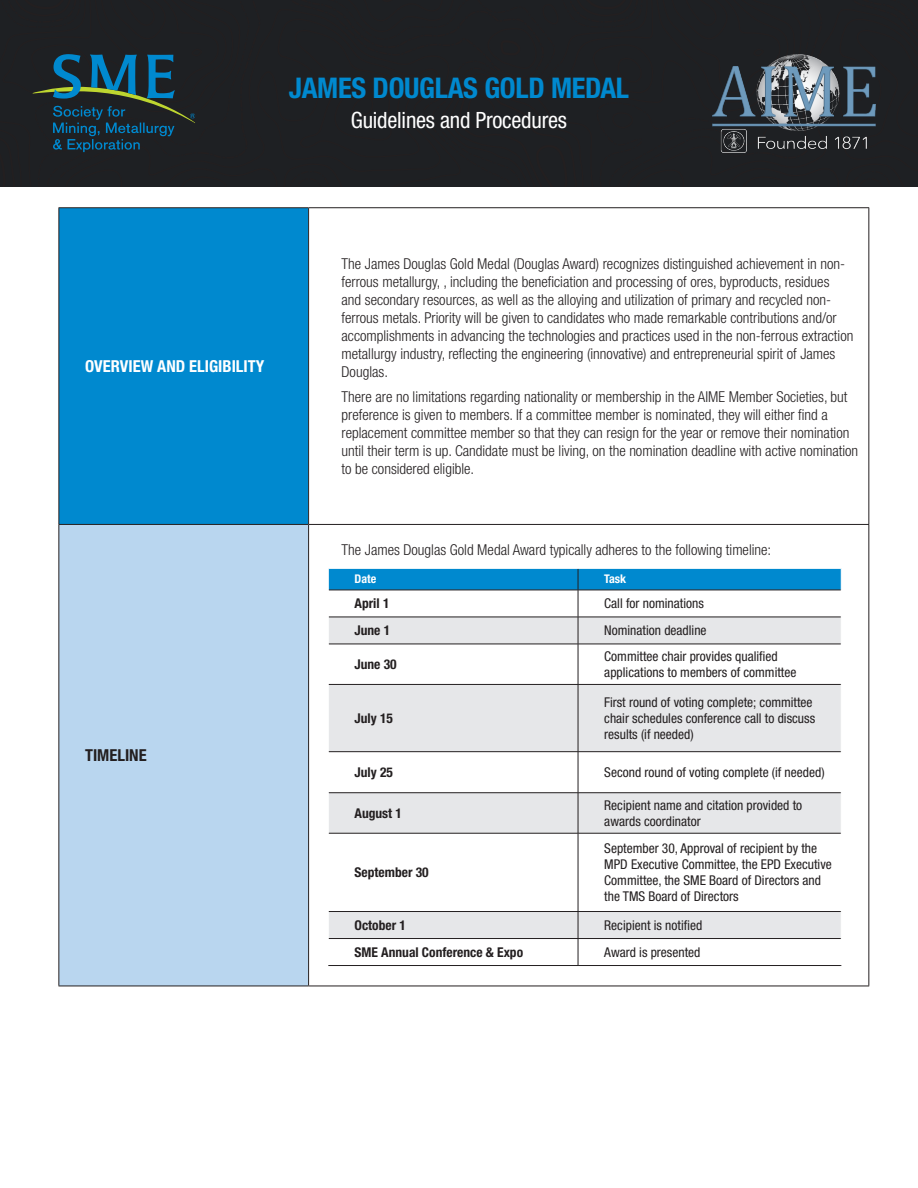
<style>
.page{position:relative;width:918px;height:1188px;background:#fff}
.page>*{position:absolute;margin:0;border:0;box-sizing:border-box;transform-origin:0 0}
.t1{font:700 condensed 28.5px "Helvetica Neue LT Std";letter-spacing:-.01em;color:#0089cf}
.Award_Headline_White{font:condensed 22.5px "Helvetica Neue LT Std";letter-spacing:-.01em;color:#fff}
.Table_Left_Topic_WHITE{font:700 condensed 16.5px "Helvetica Neue LT Std";color:#fff}
.Table_Left_Topic_BLACK{font:700 condensed 16.5px "Helvetica Neue LT Std";color:#231f20}
.Body{font:300 condensed 15px/18px "Helvetica Neue LT Std";color:#231f20}
.Timeline_Chart_Tasks{font:condensed 13.5px/16.2px "Helvetica Neue LT Std";color:#231f20}
.Timeline_Chart_Dates{font:700 condensed 13.5px "Helvetica Neue LT Std";color:#231f20}
.Timeline_Chart_White_Date{font:700 condensed 12px "Helvetica Neue LT Std";color:#fff}
</style>
<div class="page">
<div style="left:59px;top:208px;width:250px;height:316px;background:#0089cf"></div>
<div style="left:59px;top:524px;width:250px;height:462px;background:#b9d6ef"></div>
<hr style="left:308px;top:208px;width:1px;height:316px;background:#231f20">
<hr style="left:308px;top:525px;width:1px;height:461px;background:#231f20">
<hr style="left:58px;top:207px;width:251px;height:1px;background:#231f20">
<hr style="left:58px;top:208px;width:1px;height:316px;background:#231f20">
<hr style="left:309px;top:207px;width:560px;height:1px;background:#231f20">
<hr style="left:868px;top:208px;width:1px;height:316px;background:#231f20">
<hr style="left:58px;top:524px;width:251px;height:1px;background:#231f20">
<hr style="left:58px;top:525px;width:1px;height:461px;background:#231f20">
<hr style="left:309px;top:524px;width:560px;height:1px;background:#231f20">
<hr style="left:868px;top:525px;width:1px;height:461px;background:#231f20">
<hr style="left:58px;top:986px;width:251px;height:1px;background:#231f20">
<hr style="left:309px;top:986px;width:560px;height:1px;background:#231f20">
<svg style="left:329px;top:645px;width:512px;height:266px"></svg>
<hr style="left:328px;top:644px;width:250px;height:1px;background:#231f20">
<hr style="left:578px;top:644px;width:263px;height:1px;background:#231f20">
<hr style="left:578px;top:644px;width:1px;height:40px;background:#231f20">
<hr style="left:328px;top:684px;width:250px;height:1px;background:#231f20">
<hr style="left:578px;top:684px;width:263px;height:1px;background:#231f20">
<hr style="left:578px;top:685px;width:1px;height:66px;background:#231f20">
<hr style="left:328px;top:751px;width:250px;height:1px;background:#231f20">
<hr style="left:578px;top:751px;width:263px;height:1px;background:#231f20">
<hr style="left:578px;top:752px;width:1px;height:41px;background:#231f20">
<hr style="left:328px;top:792px;width:250px;height:1px;background:#231f20">
<hr style="left:578px;top:792px;width:263px;height:1px;background:#231f20">
<hr style="left:578px;top:793px;width:1px;height:40px;background:#231f20">
<hr style="left:328px;top:833px;width:250px;height:1px;background:#231f20">
<hr style="left:578px;top:833px;width:263px;height:1px;background:#231f20">
<hr style="left:578px;top:833px;width:1px;height:78px;background:#231f20">
<hr style="left:328px;top:911px;width:250px;height:1px;background:#231f20">
<hr style="left:578px;top:911px;width:263px;height:1px;background:#231f20">
<svg style="left:328px;top:568px;width:514px;height:76px"></svg>
<hr style="left:328px;top:644px;width:1px;height:40px;background:#fff">
<hr style="left:328px;top:684px;width:1px;height:68px;background:#fff">
<hr style="left:328px;top:752px;width:1px;height:41px;background:#fff">
<hr style="left:328px;top:833px;width:1px;height:79px;background:#fff">
<svg style="left:328px;top:912px;width:514px;height:54px"></svg>
<div style="left:268px;top:0;width:650px;height:187px;background:#1e2023"></div>
<div style="left:0;top:0;width:268px;height:187px;background:#1e2023"></div>
<svg style="left:32px;top:54px;width:163px;height:99px"></svg>
<img style="left:713px;top:54px;width:163px;height:99px">
<p class="t1" style="left:289px;top:71px;width:342px">JAMES DOUGLAS GOLD MEDAL</p>
<p class="Award_Headline_White" style="left:351px;top:108px;width:218px">Guidelines and Procedures</p>
<p class="Table_Left_Topic_WHITE" style="left:85px;top:356px;width:181px">OVERVIEW AND ELIGIBILITY</p>
<p class="Table_Left_Topic_BLACK" style="left:85px;top:745px;width:63px">TIMELINE</p>
<p class="Body" style="left:342px;top:255px;width:513px">The James Douglas Gold Medal (Douglas Award) recognizes distinguished achievement in non&shy;ferrous metallurgy, , including the beneficiation and processing of ores, byproducts, residues<br>and secondary resources, as well as the alloying and utilization of primary and recycled non&shy;ferrous metals. Priority will be given to candidates who made remarkable contributions and/or accomplishments in advancing the technologies and practices used in the non-ferrous extraction metallurgy industry, reflecting the engineering (innovative) and entrepreneurial spirit of James Douglas.</p>
<p class="Body" style="left:342px;top:387px;width:518px">There are no limitations regarding nationality or membership in the AIME Member Societies, but preference is given to members. If a committee member is nominated, they will either find a replacement committee member so that they can resign for the year or remove their nomination until their term is up. Candidate must be living, on the nomination deadline with active nomination to be considered eligible.</p>
<p class="Body" style="left:342px;top:541px;width:431px">The James Douglas Gold Medal Award typically adheres to the following timeline:</p>
<p class="Timeline_Chart_White_Date" style="left:355px;top:571px;width:23px">Date</p>
<p class="Timeline_Chart_White_Date" style="left:604px;top:571px;width:23px">Task</p>
<p class="Timeline_Chart_Dates" style="left:355px;top:595px;width:36px">April 1</p>
<p class="Timeline_Chart_Tasks" style="left:604px;top:595px;width:101px">Call for nominations</p>
<p class="Timeline_Chart_Dates" style="left:355px;top:622px;width:37px">June 1</p>
<p class="Timeline_Chart_Tasks" style="left:604px;top:622px;width:104px">Nomination deadline</p>
<p class="Timeline_Chart_Dates" style="left:355px;top:656px;width:44px">June 30</p>
<p class="Timeline_Chart_Tasks" style="left:604px;top:648px;width:194px">Committee chair provides qualified applications to members of committee</p>
<p class="Timeline_Chart_Dates" style="left:355px;top:710px;width:40px">July 15</p>
<p class="Timeline_Chart_Tasks" style="left:604px;top:694px;width:212px">First round of voting complete; committee chair schedules conference call to discuss results (if needed)</p>
<p class="Timeline_Chart_Dates" style="left:355px;top:764px;width:40px">July 25</p>
<p class="Timeline_Chart_Tasks" style="left:604px;top:764px;width:222px">Second round of voting complete (if needed)</p>
<p class="Timeline_Chart_Dates" style="left:355px;top:805px;width:49px">August 1</p>
<p class="Timeline_Chart_Tasks" style="left:604px;top:797px;width:200px">Recipient name and citation provided to awards coordinator</p>
<p class="Timeline_Chart_Dates" style="left:355px;top:864px;width:76px">September 30</p>
<p class="Timeline_Chart_Tasks" style="left:604px;top:840px;width:229px">September 30, Approval of recipient by the<br>MPD Executive Committee, the EPD Executive</p>
<p class="Timeline_Chart_Tasks" style="left:604px;top:872px;width:218px">Committee, the SME Board of Directors and the TMS Board of Directors</p>
<p class="Timeline_Chart_Dates" style="left:355px;top:917px;width:53px">October 1</p>
<p class="Timeline_Chart_Tasks" style="left:604px;top:917px;width:99px">Recipient is notified</p>
<p class="Timeline_Chart_Dates" style="left:355px;top:944px;width:170px">SME Annual Conference &amp; Expo</p>
<p class="Timeline_Chart_Tasks" style="left:604px;top:944px;width:98px">Award is presented</p>
</div>
